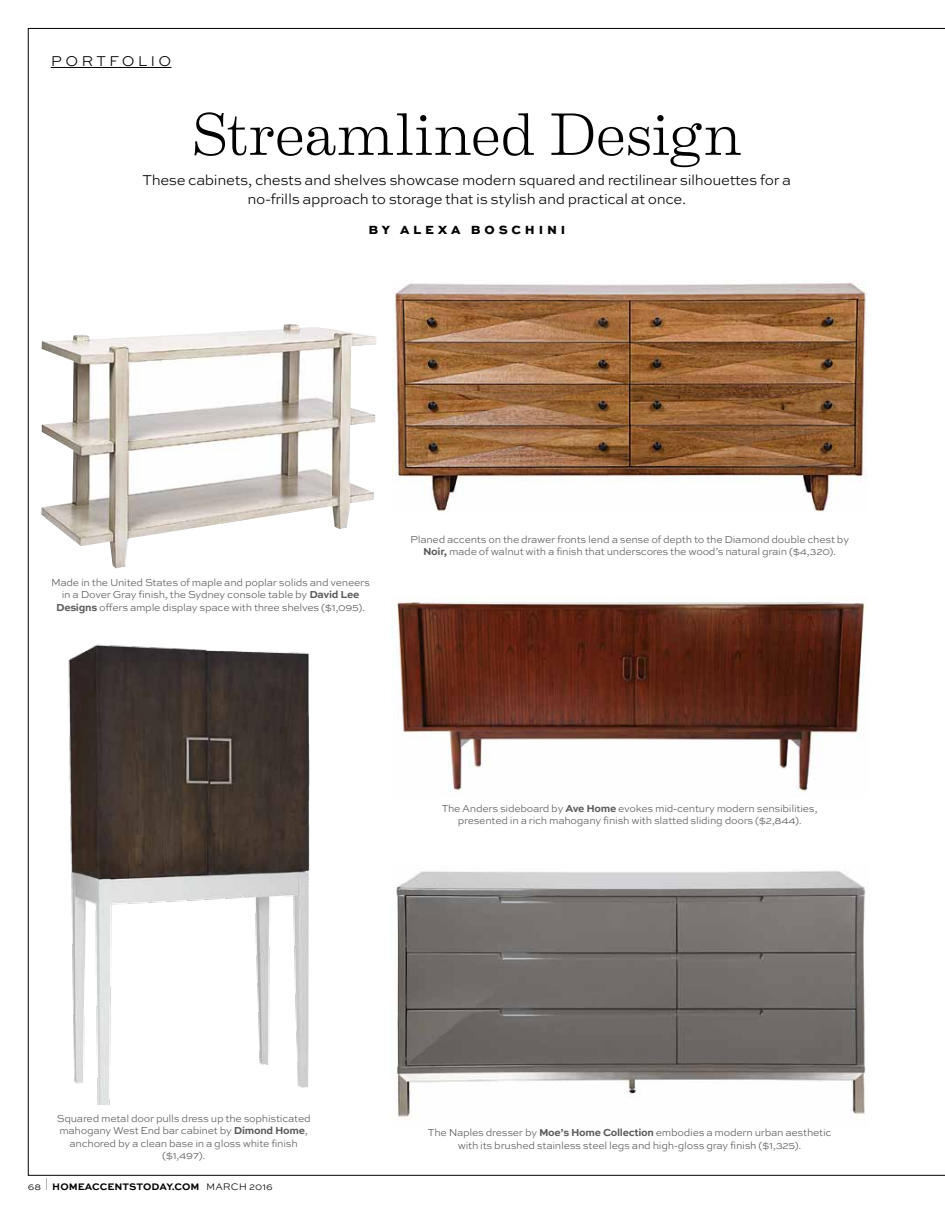
<style>
.page{position:relative;width:945px;height:1215px;background:#fff}
.page>*{position:absolute;margin:0;border:0;box-sizing:border-box;transform-origin:0 0}
.t1{font:300 60px "Eames Century Modern";letter-spacing:-.005em;color:#000}
.t2{font:300 15px/18.8px "Sweet Sans Pro";letter-spacing:-.025em;color:#000;text-align:center}
.t3{font:300 15px "Sweet Sans Pro";letter-spacing:.21em;color:#000}
.t4{font:800 12.5px "Sweet Sans Pro";letter-spacing:.305em;color:#000}
.t5{font:300 10.62px/12.5px "Sweet Sans Pro";letter-spacing:-.025em;color:#58595b;text-align:center}
.t6{font:700 10px "Sweet Sans Pro";color:#000}
.s1{font-weight:700}
.s2{font-weight:300}
</style>
<div class="page">
<hr style="left:51px;top:67px;width:120px;height:1px;background:#000">
<img style="left:41px;top:324px;width:336px;height:244px">
<img style="left:68px;top:644px;width:242px;height:461px">
<img style="left:393px;top:282px;width:474px;height:230px">
<img style="left:396px;top:602px;width:470px;height:190px">
<img style="left:396px;top:871px;width:470px;height:249px">
<h2 class="t3" style="left:51px;top:50px;width:122px">Por tfolio</h2>
<h1 class="t1" style="left:191px;top:89px;width:553px">Streamlined Design</h1>
<h2 class="t2" style="left:143px;top:170px;width:650px">These cabinets, chests and shelves showcase modern squared and rectilinear silhouettes for a no-frills approach to storage that is stylish and practical at once.</h2>
<p class="t4" style="left:368px;top:219px;width:199px">BY ALEXA BOSCHINI</p>
<p class="t5" style="left:51px;top:576px;width:320px">Made in the United States of maple and poplar solids and veneers in a Dover Gray finish, the Sydney console table by <span class="s1">David Lee<br>Designs</span> offers ample display space with three shelves ($1,095).</p>
<p class="t5" style="left:410px;top:533px;width:441px">Planed accents on the drawer fronts lend a sense of depth to the Diamond double chest by<br><span class="s1">Noir,</span> made of walnut with a finish that underscores the wood’s natural grain ($4,320).</p>
<p class="t5" style="left:442px;top:802px;width:378px">The Anders sideboard by <span class="s1">Ave Home</span> evokes mid-century modern sensibilities, presented in a rich mahogany finish with slatted sliding doors ($2,844).</p>
<p class="t5" style="left:57px;top:1112px;width:255px">Squared metal door pulls dress up the sophisticated mahogany West End bar cabinet by <span class="s1">Dimond Home</span>, anchored by a clean base in a gloss white finish ($1,497).</p>
<p class="t6" style="left:28px;top:1179px;width:246px"><span class="s2">68 </span><sup>|</sup> HOMEACCENTSTODAY.COM <span class="s2">MARCH 2016</span></p>
<p class="t5" style="left:428px;top:1126px;width:405px">The Naples dresser by <span class="s1">Moe’s Home Collection</span> embodies a modern urban aesthetic with its brushed stainless steel legs and high-gloss gray finish ($1,325).</p>
</div>
